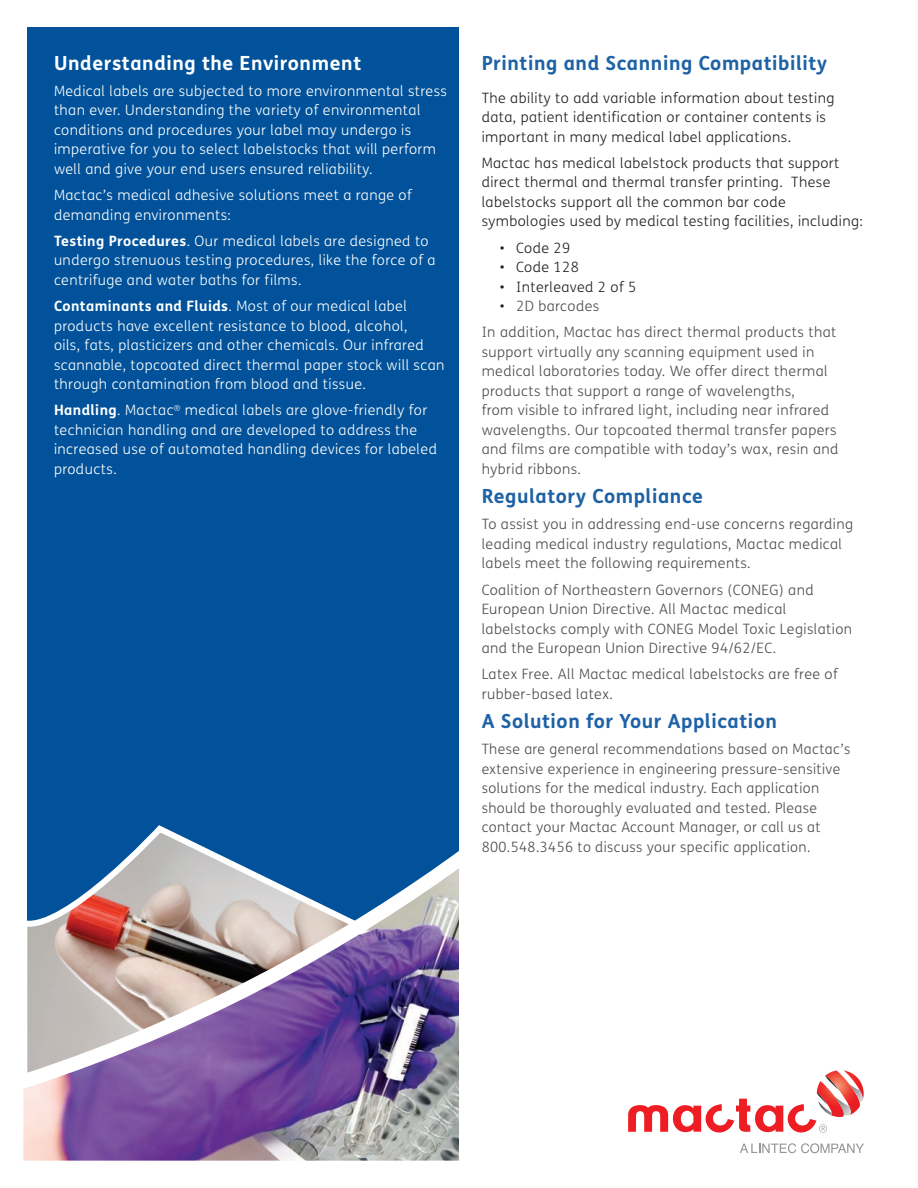
<style>
.page{position:relative;width:918px;height:1188px;background:#fff}
.page>*{position:absolute;margin:0;border:0;box-sizing:border-box;transform-origin:0 0}
.t1{font:700 19.5px "FS Me Pro";letter-spacing:.03em;color:#1e62a6}
.t2{font:700 19.5px "FS Me Pro";letter-spacing:.03em;color:#fff}
.t3{font:300 14.25px/19.5px "FS Me Pro";letter-spacing:.03em;color:#4b4c4d}
.t4{font:300 14.25px/19.5px "FS Me Pro";letter-spacing:.03em;color:#fff}
.t5{font:300 14.25px/19.5px "FS Me Pro";letter-spacing:.03em;color:#231f20}
.s1{font-weight:700}
.s2{color:#231f20}
</style>
<div class="page">
<div style="left:27px;top:27px;width:473px;height:1125px;background:#01529a"></div>
<img style="left:23px;top:825px;width:436px;height:336px">
<div style="left:459px;top:27px;width:431px;height:1139px;background:#fff"></div>
<svg style="left:740px;top:1143px;width:124px;height:10px"></svg>
<svg style="left:628px;top:1070px;width:236px;height:63px"></svg>
<h1 class="t2" style="left:54px;top:48px;width:309px">Understanding the Environment</h1>
<p class="t4" style="left:54px;top:81px;width:394px">Medical labels are subjected to more environmental stress than ever. Understanding the variety of environmental conditions and procedures your label may undergo is imperative for you to select labelstocks that will perform well and give your end users ensured reliability.</p>
<p class="t4" style="left:54px;top:185px;width:359px">Mactac’s medical adhesive solutions meet a range of demanding environments:</p>
<p class="t4" style="left:54px;top:231px;width:383px"><span class="s1">Testing Procedures</span>. Our medical labels are designed to undergo strenuous testing procedures, like the force of a centrifuge and water baths for films.</p>
<p class="t4" style="left:54px;top:296px;width:392px"><span class="s1">Contaminants and Fluids</span>. Most of our medical label products have excellent resistance to blood, alcohol,<br>oils, fats, plasticizers and other chemicals. Our infrared scannable, topcoated direct thermal paper stock will scan through contamination from blood and tissue.</p>
<p class="t4" style="left:54px;top:400px;width:384px"><span class="s1">Handling</span>. Mactac<sup>®</sup> medical labels are glove-friendly for technician handling and are developed to address the increased use of automated handling devices for labeled products.</p>
<h1 class="t1" style="left:482px;top:48px;width:347px">Printing and Scanning Compatibility</h1>
<p class="t5" style="left:482px;top:88px;width:354px">The ability to add variable information about testing data, patient identification or container contents is important in many medical label applications.</p>
<p class="t5" style="left:482px;top:153px;width:383px">Mactac has medical labelstock products that support direct thermal and thermal transfer printing. These labelstocks support all the common bar code symbologies used by medical testing facilities, including:</p>
<p class="t5" style="left:500px;top:238px;width:72px">• Code 29</p>
<p class="t5" style="left:500px;top:257px;width:81px">• Code 128</p>
<p class="t5" style="left:500px;top:277px;width:138px">• Interleaved 2 of 5</p>
<p class="t3" style="left:482px;top:293px;width:356px;line-height:26.2px;text-indent:18px"><span class="s2">•</span> 2D barcodes<br>In addition, Mactac has direct thermal products that</p>
<p class="t3" style="left:482px;top:342px;width:358px">support virtually any scanning equipment used in medical laboratories today. We offer direct thermal products that support a range of wavelengths,<br>from visible to infrared light, including near infrared wavelengths. Our topcoated thermal transfer papers and films are compatible with today’s wax, resin and hybrid ribbons.</p>
<h1 class="t1" style="left:482px;top:481px;width:223px">Regulatory Compliance</h1>
<p class="t3" style="left:482px;top:514px;width:373px">To assist you in addressing end-use concerns regarding leading medical industry regulations, Mactac medical labels meet the following requirements.</p>
<p class="t3" style="left:482px;top:580px;width:372px">Coalition of Northeastern Governors (CONEG) and European Union Directive. All Mactac medical labelstocks comply with CONEG Model Toxic Legislation and the European Union Directive 94/62/EC.</p>
<p class="t3" style="left:482px;top:664px;width:358px">Latex Free. All Mactac medical labelstocks are free of rubber-based latex.</p>
<h1 class="t1" style="left:482px;top:706px;width:297px">A Solution for Your Application</h1>
<p class="t3" style="left:482px;top:739px;width:370px">These are general recommendations based on Mactac’s extensive experience in engineering pressure-sensitive solutions for the medical industry. Each application should be thoroughly evaluated and tested. Please contact your Mactac Account Manager, or call us at 800.548.3456 to discuss your specific application.</p>
</div>
